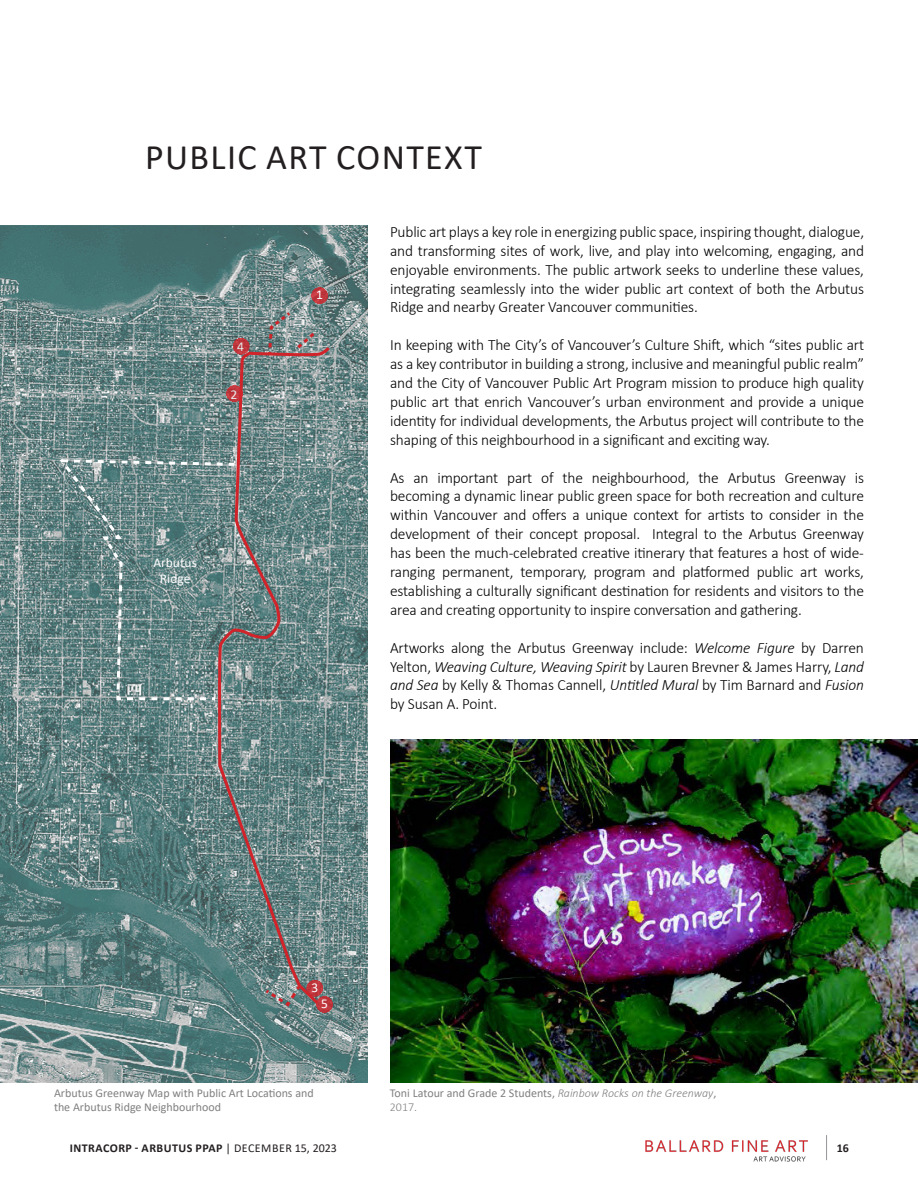
<style>
.page{position:relative;width:918px;height:1188px;background:#fff}
.page>*{position:absolute;margin:0;border:0;box-sizing:border-box;transform-origin:0 0}
.Section_Heading{font:36px "Calibri";letter-spacing:.04em;color:#231f20}
.Body{font:300 15.75px/18.9px "Calibri";letter-spacing:-.01em;color:#000;text-align:justify}
.Image_Caption{font:13.5px/16.2px "Calibri";color:#fff;text-align:center}
.Image_Caption-2{font:12px/14.4px "Calibri";color:#808080}
.t1{font:700 12px "Calibri";letter-spacing:.04em;color:#231f20}
.s1{font-style:italic}
.s2{font-weight:300;font-style:italic}
.s3{font-weight:300}
.s4{font-weight:400}
</style>
<div class="page">
<img style="left:645px;top:1140px;width:163px;height:22px">
<svg style="left:826px;top:1135px;width:1px;height:25px"></svg>
<img style="left:0;top:225px;width:367px;height:857px">
<svg style="left:215px;top:345px;width:117px;height:662px;background:#6f8787"></svg>
<svg style="left:57px;top:455px;width:181px;height:247px;background:#6f8a8a"></svg>
<svg style="left:266px;top:287px;width:63px;height:70px;background:#878889"></svg>
<svg style="left:226px;top:385px;width:17px;height:18px"></svg>
<svg style="left:232px;top:337px;width:18px;height:18px"></svg>
<svg style="left:262px;top:979px;width:71px;height:34px;background:#877879"></svg>
<img style="left:390px;top:740px;width:528px;height:342px">
<p class="Section_Heading" style="left:145px;top:132px;width:338px">PUBLIC ART CONTEXT</p>
<p class="Image_Caption" style="left:237px;top:338px;width:8px">4</p>
<p class="Image_Caption" style="left:231px;top:386px;width:8px">2</p>
<p class="Image_Caption" style="left:153px;top:554px;width:45px">Arbutus<br>Ridge</p>
<p class="Image_Caption" style="left:316px;top:286px;width:8px">1</p>
<p class="Body" style="left:390px;top:222px;width:476px">Public art plays a key role in energizing public space, inspiring thought, dialogue, and transforming sites of work, live, and play into welcoming, engaging, and enjoyable environments. The public artwork seeks to underline these values, integrating seamlessly into the wider public art context of both the Arbutus Ridge and nearby Greater Vancouver communities.</p>
<p class="Body" style="left:390px;top:335px;width:475px">In keeping with The City’s of Vancouver’s Culture Shift, which “sites public art as a key contributor in building a strong, inclusive and meaningful public realm” and the City of Vancouver Public Art Program mission to produce high quality public art that enrich Vancouver’s urban environment and provide a unique identity for individual developments, the Arbutus project will contribute to the shaping of this neighbourhood in a significant and exciting way.</p>
<p class="Body" style="left:390px;top:468px;width:475px">As an important part of the neighbourhood, the Arbutus Greenway is becoming a dynamic linear public green space for both recreation and culture within Vancouver and offers a unique context for artists to consider in the development of their concept proposal. Integral to the Arbutus Greenway has been the much-celebrated creative itinerary that features a host of wide&shy;ranging permanent, temporary, program and platformed public art works, establishing a culturally significant destination for residents and visitors to the area and creating opportunity to inspire conversation and gathering.</p>
<p class="Body" style="left:390px;top:638px;width:475px">Artworks along the Arbutus Greenway include: <span class="s1">Welcome Figure</span> by Darren Yelton, <span class="s1">Weaving Culture, Weaving Spirit</span> by Lauren Brevner &amp; James Harry, <span class="s1">Land and Sea</span> by Kelly &amp; Thomas Cannell, <span class="s1">Untitled Mural</span> by Tim Barnard and <span class="s1">Fusion </span>by Susan A. Point.</p>
<p class="Image_Caption" style="left:311px;top:979px;width:8px">3</p>
<p class="Image_Caption" style="left:321px;top:995px;width:8px">5</p>
<p class="Image_Caption-2" style="left:54px;top:1085px;width:261px">Arbutus Greenway Map with Public Art Locations and</p>
<p class="Image_Caption-2" style="left:54px;top:1099px;width:169px">the Arbutus Ridge Neighbourhood</p>
<p class="Image_Caption-2" style="left:390px;top:1085px;width:328px">Toni Latour and Grade 2 Students, <span class="s2">Rainbow Rocks on the Greenway</span>,<br><span class="s3">2017.</span></p>
<p class="t1" style="left:70px;top:1140px;width:269px">INTRACORP - ARBUTUS PPAP <span class="s4">| DECEMBER 15, 2023</span></p>
<p class="t1" style="left:837px;top:1140px;width:14px">16</p>
</div>
